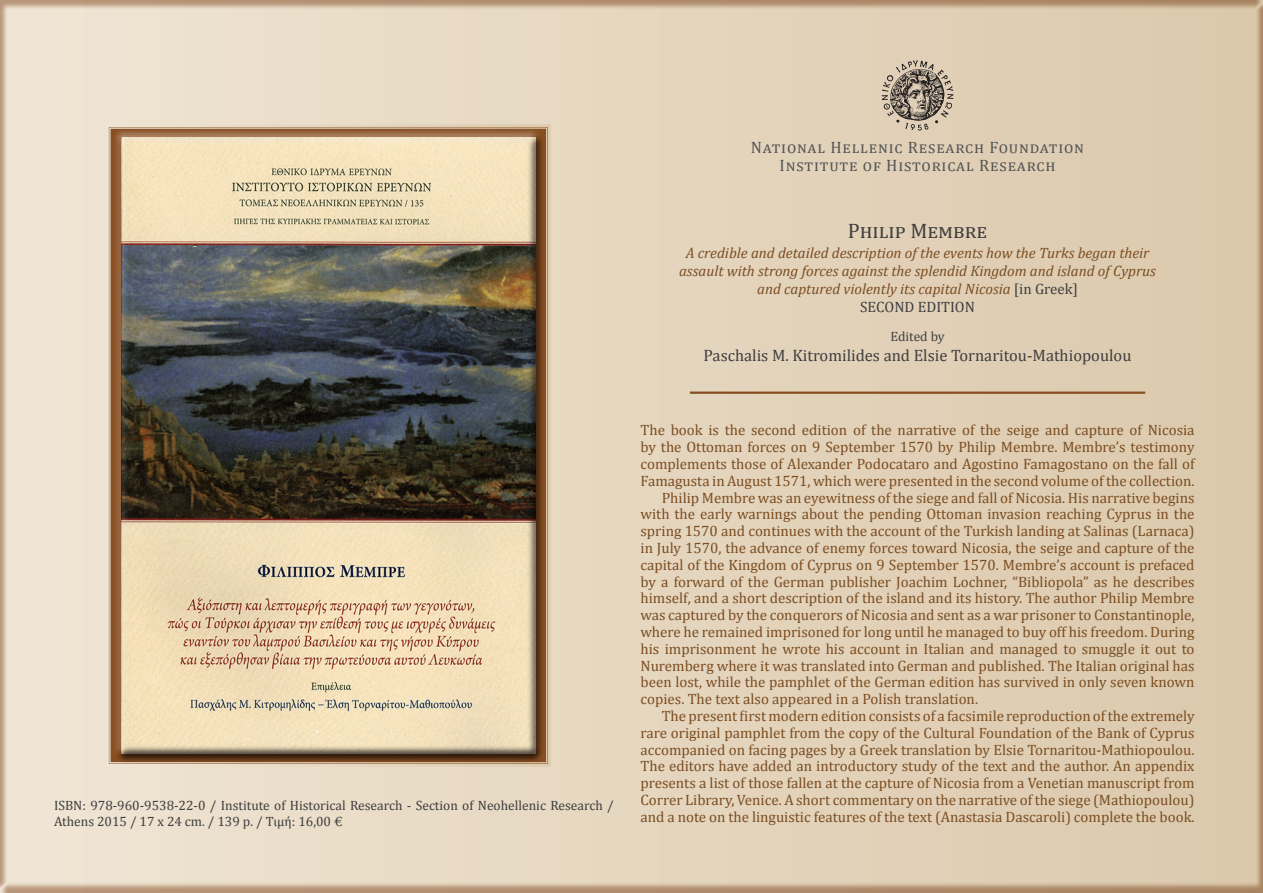
<style>
.page{position:relative;width:1263px;height:893px;background:#fff}
.page>*{position:absolute;margin:0;border:0;box-sizing:border-box;transform-origin:0 0}
.Βασικό{font:21px "Cambria";color:#3e3e3f}
.t1{font:16.5px "Cambria";color:#3e3e3f}
.Βασικό-2{font:16.5px "Cambria";letter-spacing:.055em;color:#545557}
.Βασικό-3{font:16.5px "Cambria";letter-spacing:.105em;color:#545557}
.Βασικό-4{font:15px/16.8px "Cambria";color:#7b4d21;text-align:justify}
.t2{font:italic 15px/18px "Cambria";color:#7b4d21;text-align:center}
.t3{font:15px "Cambria";color:#3e3e3f}
.Βασικό-5{font:13.5px/16.2px "Cambria";color:#3e3e3f}
.s1{font-style:normal;color:#3e3e3f}
</style>
<div class="page">
<div style="left:0;top:0;width:1263px;height:893px;background:#874e22;opacity:.5"></div>
<div style="left:115px;top:133px;width:430px;height:631px;background:#231f20;opacity:.75"></div>
<img style="left:879px;top:57px;width:77px;height:77px">
<hr style="left:690px;top:392px;width:455px;height:2px;background:#874e22">
<p class="Βασικό-5" style="left:54px;top:797px;width:561px">ISBN: 978-960-9538-22-0 / Institute of Historical Research - Section of Neohellenic Research /<br>Athens 2015 / 17 x 24 cm. / 139 p. / Τιμή: 16,00 €</p>
<p class="Βασικό-2" style="left:751px;top:138px;width:335px">National Hellenic Research Foundation</p>
<p class="Βασικό-3" style="left:779px;top:156px;width:277px">Institute of Historical Research</p>
<p class="Βασικό" style="left:848px;top:218px;width:141px">Philip Membre</p>
<p class="t2" style="left:686px;top:244px;width:465px">A credible and detailed description of the events how the Turks began their</p>
<p class="t2" style="left:679px;top:262px;width:478px">assault with strong forces against the splendid Κingdom and island of Cyprus and captured violently its capital Nicosia <span class="s1">[in Greek]</span></p>
<p class="t3" style="left:860px;top:298px;width:116px">SECOND EDITION</p>
<p class="Βασικό-5" style="left:890px;top:329px;width:56px">Edited by</p>
<p class="t1" style="left:703px;top:346px;width:429px">Paschalis M. Kitromilides and Elsie Tornaritou-Mathiopoulou</p>
<p class="Βασικό-4" style="left:640px;top:422px;width:556px">The book is the second edition of the narrative of the seige and capture of Nicosia by the Ottoman forces on 9 September 1570 by Philip Membre. Membre’s testimony complements those of Alexander Podocataro and Agostino Famagostano on the fall of Famagusta in August 1571, which were presented in the second volume of the collection.</p>
<p class="Βασικό-4" style="left:640px;top:489px;width:556px;text-indent:21px">Philip Membre was an eyewitness of the siege and fall of Nicosia. His narrative begins with the early warnings about the pending Ottoman invasion reaching Cyprus in the spring 1570 and continues with the account of the Turkish landing at Salinas (Larnaca) in July 1570, the advance of enemy forces toward Nicosia, the seige and capture of the capital of the Kingdom of Cyprus on 9 September 1570. Membre’s account is prefaced by a forward of the German publisher Joachim Lochner, “Bibliopola” as he describes himself, and a short description of the island and its history. The author Philip Membre was captured by the conquerors of Nicosia and sent as a war prisoner to Constantinople, where he remained imprisoned for long until he managed to buy off his freedom. During his imprisonment he wrote his account in Italian and managed to smuggle it out to Nuremberg where it was translated into German and published. The Italian original has been lost, while the pamphlet of the German edition has survived in only seven known copies. The text also appeared in a Polish translation.</p>
<p class="Βασικό-4" style="left:640px;top:707px;width:556px;text-indent:21px">The present first modern edition consists of a facsimile reproduction of the extremely rare original pamphlet from the copy of the Cultural Foundation of the Bank of Cyprus accompanied on facing pages by a Greek translation by Elsie Tornaritou-Mathiopoulou.<br>The editors have added an introductory study of the text and the author. An appendix presents a list of those fallen at the capture of Nicosia from a Venetian manuscript from Correr Library, Venice. A short commentary on the narrative of the siege (Mathiopoulou) and a note on the linguistic features of the text (Anastasia Dascaroli) complete the book.</p>
</div>
